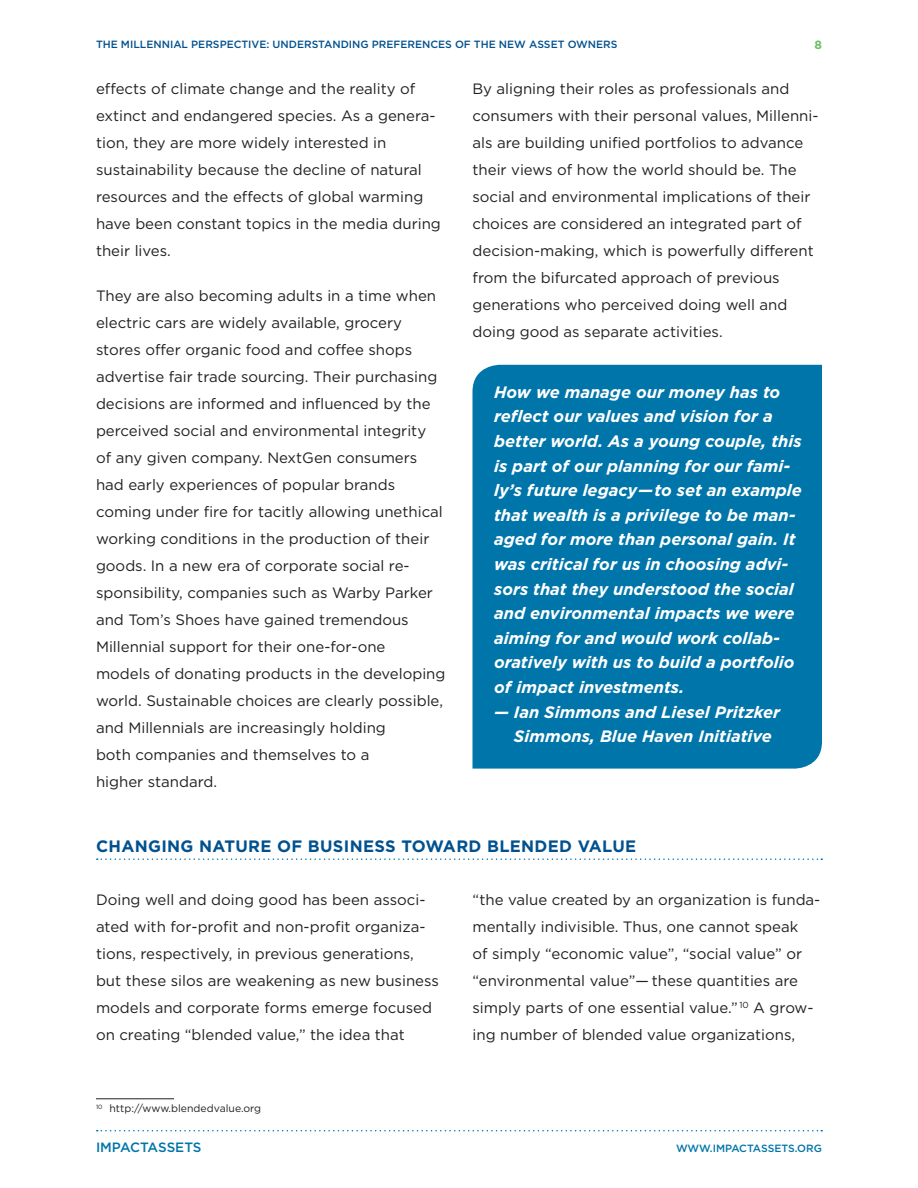
<style>
.page{position:relative;width:918px;height:1188px;background:#fff}
.page>*{position:absolute;margin:0;border:0;box-sizing:border-box;transform-origin:0 0}
.pull_out_copy{font:italic 700 16.5px/24.6px "Gotham";color:#fff}
.Head_1{font:700 16.5px "Gotham";letter-spacing:.02em;color:#015190}
.body_copy{font:15px/27px "Gotham";color:#231f20}
.t1{font:500 13.5px "Gotham";letter-spacing:-.01em;color:#0075a9}
.t2{font:700 12px "Gotham";color:#6bc067}
.t3{font:500 10.5px "Gotham";color:#015190}
.footnote_rule_above{font:10.5px "Gotham";color:#231f20}
.t4{font:500 10.5px "Gotham";letter-spacing:-.01em;color:#0075a9}
</style>
<div class="page">
<svg style="left:97px;top:1130px;width:725px;height:1px"></svg>
<svg style="left:97px;top:858px;width:725px;height:2px"></svg>
<svg style="left:472px;top:365px;width:350px;height:404px;background:#0d7cad"></svg>
<hr style="left:96px;top:1099px;width:78px;height:1px;background:#231f20">
<p class="t3" style="left:96px;top:39px;width:523px">THE MILLENNIAL PERSPECTIVE: UNDERSTANDING PREFERENCES OF THE NEW ASSET OWNERS</p>
<p class="t2" style="left:814px;top:37px;width:9px">8</p>
<p class="body_copy" style="left:96px;top:74px;width:346px">effects of climate change and the reality of extinct and endangered species. As a genera&shy;tion, they are more widely interested in sustainability because the decline of natural resources and the effects of global warming have been constant topics in the media during their lives.</p>
<p class="body_copy" style="left:96px;top:281px;width:351px">They are also becoming adults in a time when electric cars are widely available, grocery stores offer organic food and coffee shops advertise fair trade sourcing. Their purchasing decisions are informed and influenced by the perceived social and environmental integrity<br>of any given company. NextGen consumers had early experiences of popular brands coming under fire for tacitly allowing unethical working conditions in the production of their goods. In a new era of corporate social re&shy;sponsibility, companies such as Warby Parker and Tom’s Shoes have gained tremendous Millennial support for their one-for-one<br>models of donating products in the developing world. Sustainable choices are clearly possible, and Millennials are increasingly holding<br>both companies and themselves to a<br>higher standard.</p>
<p class="body_copy" style="left:472px;top:74px;width:348px">By aligning their roles as professionals and consumers with their personal values, Millenni&shy;als are building unified portfolios to advance their views of how the world should be. The social and environmental implications of their choices are considered an integrated part of decision-making, which is powerfully different from the bifurcated approach of previous generations who perceived doing well and doing good as separate activities.</p>
<p class="pull_out_copy" style="left:494px;top:379px;width:309px">How we manage our money has to reflect our values and vision for a better world. As a young couple, this is part of our planning for our fami&shy;ly’s future legacy—to set an example that wealth is a privilege to be man&shy;aged for more than personal gain. It was critical for us in choosing advi&shy;sors that they understood the social and environmental impacts we were aiming for and would work collab&shy;oratively with us to build a portfolio of impact investments.</p>
<p class="pull_out_copy" style="left:514px;top:699px;width:268px;text-indent:-20px">— Ian Simmons and Liesel Pritzker<br>Simmons, Blue Haven Initiative</p>
<p class="Head_1" style="left:96px;top:837px;width:542px">CHANGING NATURE OF BUSINESS TOWARD BLENDED VALUE</p>
<p class="body_copy" style="left:96px;top:886px;width:344px">Doing well and doing good has been associ&shy;ated with for-profit and non-profit organiza&shy;tions, respectively, in previous generations, but these silos are weakening as new business models and corporate forms emerge focused on creating “blended value,” the idea that</p>
<p class="body_copy" style="left:472px;top:886px;width:349px">“the value created by an organization is funda&shy;mentally indivisible. Thus, one cannot speak<br>of simply “economic value”, “social value” or “environmental value”— these quantities are simply parts of one essential value.” <sup>10</sup> A grow&shy;ing number of blended value organizations,</p>
<p class="footnote_rule_above" style="left:96px;top:1103px;width:167px"><sup>10</sup> http://www.blendedvalue.org</p>
<p class="t1" style="left:96px;top:1140px;width:107px">IMPACTASSETS</p>
<p class="t4" style="left:676px;top:1143px;width:147px">WWW.IMPACTASSETS.ORG</p>
</div>
